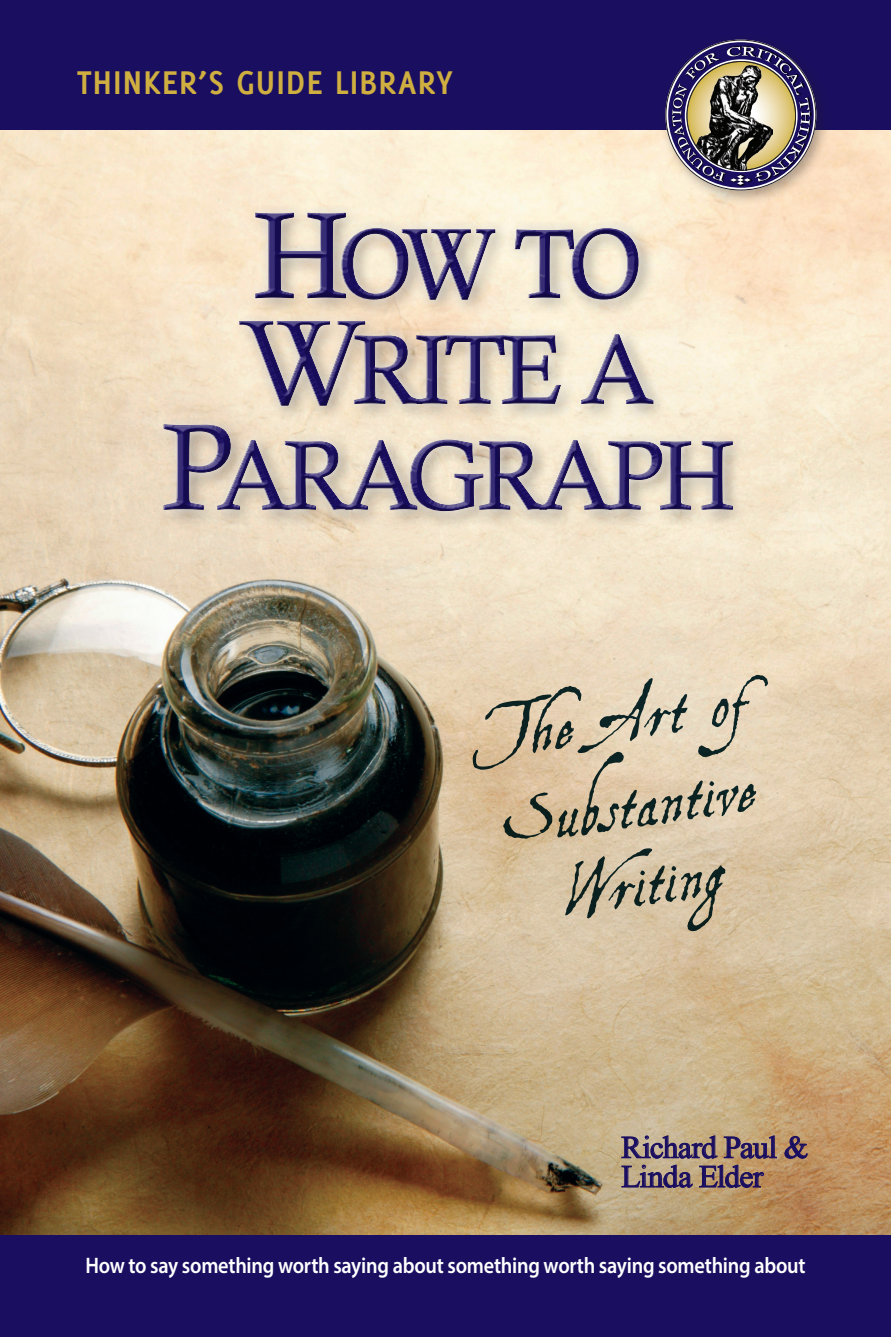
<style>
.page{position:relative;width:891px;height:1337px;background:#fff}
.page>*{position:absolute;margin:0;border:0;box-sizing:border-box;transform-origin:0 0}
.t1{font:97.42px/105.8px "Calisto MT SC800";letter-spacing:-.06em;color:#1a0e60;text-align:right;scale:.96 1}
.t2{font:67.5px/87.8px "Aquiline Two";color:#0d2b32}
.t3{font:700 36px "Delicious";letter-spacing:.025em;color:#d0af41}
.t4{font:31.5px/29.2px "Times New Roman";letter-spacing:-.025em;color:#1a0e60}
.t5{font:600 22.5px "Myriad Pro";letter-spacing:-.015em;color:#fff;scale:.9 1}
.s1{font-size:121.73px}
.s2{font-family:"Borgia Pro";font-size:144px}
.s3{font-family:"Borgia Pro";font-size:121.73px}
</style>
<div class="page">
<img style="left:0;top:129px;width:891px;height:1106px">
<svg style="left:622px;top:1135px;width:95px;height:23px;background:#988680"></svg>
<svg style="left:724px;top:1135px;width:53px;height:23px"></svg>
<svg style="left:785px;top:1136px;width:22px;height:22px"></svg>
<svg style="left:622px;top:1165px;width:70px;height:22px;background:#96847c"></svg>
<svg style="left:699px;top:1165px;width:65px;height:22px"></svg>
<div style="left:0;top:1235px;width:891px;height:101px;background:#1a0e60"></div>
<div style="left:0;top:0;width:891px;height:129px;background:#1a0e60"></div>
<div style="left:660px;top:34px;width:171px;height:172px;background:#231f20;opacity:.35"></div>
<svg style="left:164px;top:42px;width:650px;height:487px"></svg>
<h3 class="t3" style="left:77px;top:61px;width:377px">THINKER’S GUIDE LIBRARY</h3>
<h1 class="t1" style="left:162px;top:210px;width:529px"><span class="s1">H</span>O<span class="s2">w</span> TO<br><span class="s3">W</span>RITE A<br><span class="s1">P</span>ARAGRAPH</h1>
<h2 class="t2" style="left:477px;top:692px;width:267px;rotate:-8deg">The Art of<br>Substantive</h2>
<h2 class="t2" style="left:562px;top:849px;width:156px;rotate:-8deg">W riting</h2>
<h3 class="t4" style="left:621px;top:1132px;width:189px">Richard Paul &amp;<br>Linda Elder</h3>
<p class="t5" style="left:85px;top:1251px;width:802px">How to say something worth saying about something worth saying something about</p>
</div>
